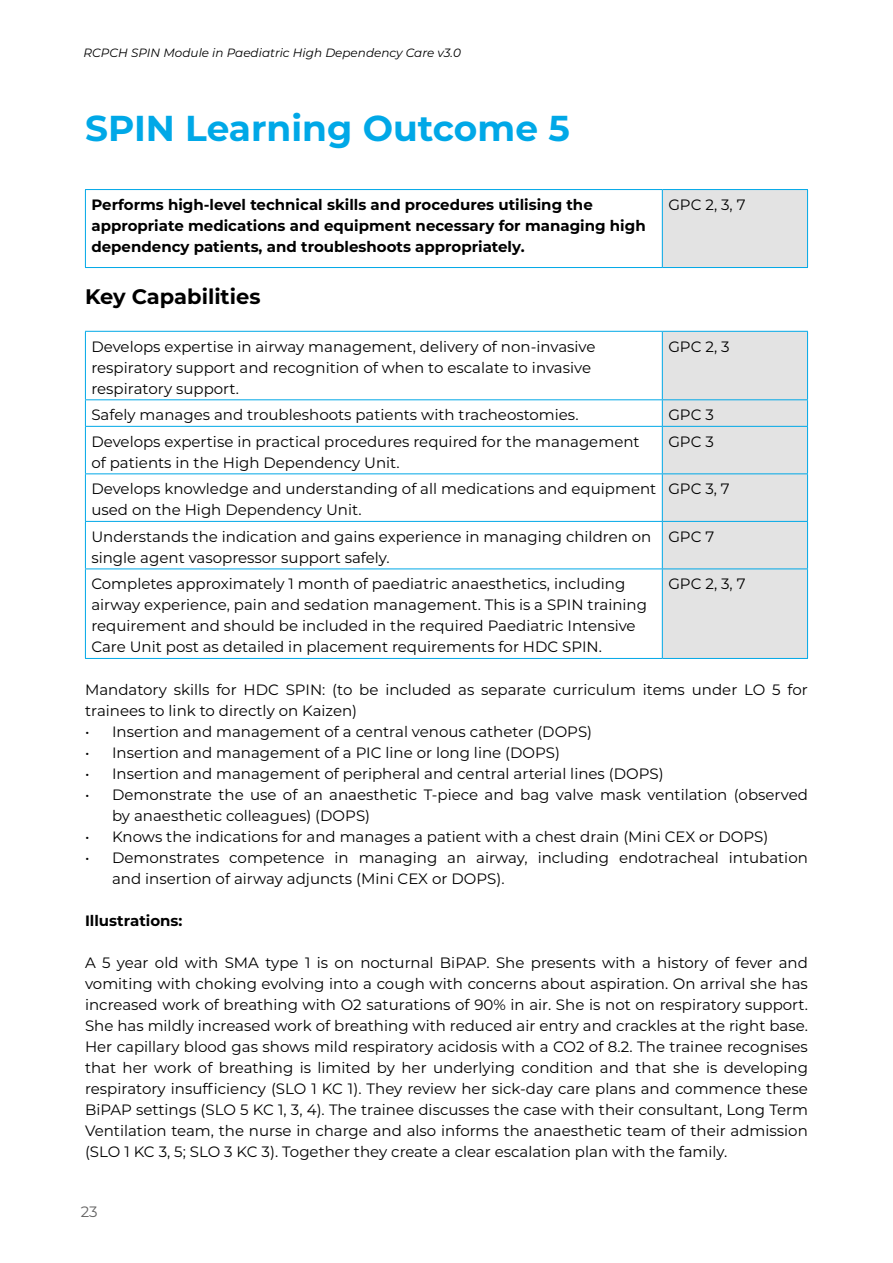
<style>
.page{position:relative;width:893px;height:1263px;background:#fff}
.page>*{position:absolute;margin:0;border:0;box-sizing:border-box;transform-origin:0 0}
.t1{font:700 36px "Montserrat";color:#00a8e7}
.t2{font:700 21px "Montserrat";color:#000}
.t3{font:15px/21px "Montserrat";color:#000}
.t4{font:700 15px/21px "Montserrat";color:#000}
.t5{font:15px "Montserrat";color:#646363}
.t6{font:italic 12px "Montserrat";color:#000}
</style>
<div class="page">
<div style="left:662px;top:190px;width:145px;height:77px;background:#e3e3e3"></div>
<hr style="left:85px;top:189px;width:577px;height:1px;background:#00a8e7">
<hr style="left:85px;top:190px;width:1px;height:77px;background:#00a8e7">
<hr style="left:662px;top:189px;width:146px;height:1px;background:#00a8e7">
<hr style="left:662px;top:190px;width:1px;height:77px;background:#00a8e7">
<hr style="left:807px;top:190px;width:1px;height:77px;background:#00a8e7">
<hr style="left:85px;top:267px;width:577px;height:1px;background:#00a8e7">
<hr style="left:662px;top:267px;width:146px;height:1px;background:#00a8e7">
<div style="left:663px;top:332px;width:144px;height:326px;background:#e3e3e3"></div>
<hr style="left:85px;top:331px;width:577px;height:1px;background:#00a8e7">
<hr style="left:85px;top:332px;width:1px;height:67px;background:#00a8e7">
<hr style="left:662px;top:331px;width:146px;height:1px;background:#00a8e7">
<hr style="left:662px;top:332px;width:1px;height:67px;background:#00a8e7">
<hr style="left:807px;top:332px;width:1px;height:67px;background:#00a8e7">
<hr style="left:85px;top:399px;width:577px;height:1px;background:#00a8e7">
<svg style="left:85px;top:400px;width:1px;height:26px"></svg>
<hr style="left:662px;top:399px;width:146px;height:1px;background:#00a8e7">
<svg style="left:662px;top:400px;width:1px;height:26px"></svg>
<svg style="left:807px;top:400px;width:1px;height:26px"></svg>
<hr style="left:85px;top:426px;width:577px;height:1px;background:#00a8e7">
<hr style="left:85px;top:427px;width:1px;height:46px;background:#00a8e7">
<hr style="left:662px;top:426px;width:146px;height:1px;background:#00a8e7">
<hr style="left:662px;top:427px;width:1px;height:46px;background:#00a8e7">
<hr style="left:807px;top:427px;width:1px;height:46px;background:#00a8e7">
<hr style="left:85px;top:473px;width:577px;height:1px;background:#00a8e7">
<hr style="left:85px;top:474px;width:1px;height:47px;background:#00a8e7">
<hr style="left:662px;top:473px;width:146px;height:1px;background:#00a8e7">
<hr style="left:662px;top:474px;width:1px;height:47px;background:#00a8e7">
<hr style="left:807px;top:474px;width:1px;height:47px;background:#00a8e7">
<hr style="left:85px;top:521px;width:577px;height:1px;background:#00a8e7">
<hr style="left:85px;top:522px;width:1px;height:46px;background:#00a8e7">
<hr style="left:662px;top:521px;width:146px;height:1px;background:#00a8e7">
<hr style="left:662px;top:522px;width:1px;height:46px;background:#00a8e7">
<hr style="left:807px;top:522px;width:1px;height:46px;background:#00a8e7">
<hr style="left:85px;top:568px;width:577px;height:1px;background:#00a8e7">
<hr style="left:85px;top:569px;width:1px;height:89px;background:#00a8e7">
<hr style="left:662px;top:568px;width:146px;height:1px;background:#00a8e7">
<hr style="left:662px;top:569px;width:1px;height:89px;background:#00a8e7">
<hr style="left:807px;top:569px;width:1px;height:89px;background:#00a8e7">
<hr style="left:85px;top:658px;width:577px;height:1px;background:#00a8e7">
<hr style="left:662px;top:658px;width:146px;height:1px;background:#00a8e7">
<p class="t6" style="left:84px;top:44px;width:379px">RCPCH SPIN Module in Paediatric High Dependency Care v3.0</p>
<h1 class="t1" style="left:85px;top:102px;width:486px">SPIN Learning Outcome 5</h1>
<p class="t4" style="left:91px;top:193px;width:556px">Performs high-level technical skills and procedures utilising the appropriate medications and equipment necessary for managing high dependency patients, and troubleshoots appropriately.</p>
<p class="t3" style="left:668px;top:194px;width:79px">GPC 2, 3, 7</p>
<h2 class="t2" style="left:85px;top:281px;width:177px">Key Capabilities</h2>
<p class="t3" style="left:91px;top:335px;width:506px">Develops expertise in airway management, delivery of non-invasive respiratory support and recognition of when to escalate to invasive respiratory support.</p>
<p class="t3" style="left:668px;top:335px;width:63px">GPC 2, 3</p>
<p class="t3" style="left:91px;top:404px;width:489px">Safely manages and troubleshoots patients with tracheostomies.</p>
<p class="t3" style="left:668px;top:404px;width:47px">GPC 3</p>
<p class="t3" style="left:91px;top:430px;width:550px">Develops expertise in practical procedures required for the management of patients in the High Dependency Unit.</p>
<p class="t3" style="left:668px;top:430px;width:47px">GPC 3</p>
<p class="t3" style="left:91px;top:478px;width:566px">Develops knowledge and understanding of all medications and equipment used on the High Dependency Unit.</p>
<p class="t3" style="left:668px;top:478px;width:63px">GPC 3, 7</p>
<p class="t3" style="left:91px;top:525px;width:561px">Understands the indication and gains experience in managing children on single agent vasopressor support safely.</p>
<p class="t3" style="left:668px;top:525px;width:47px">GPC 7</p>
<p class="t3" style="left:91px;top:573px;width:557px">Completes approximately 1 month of paediatric anaesthetics, including airway experience, pain and sedation management. This is a SPIN training requirement and should be included in the required Paediatric Intensive Care Unit post as detailed in placement requirements for HDC SPIN.</p>
<p class="t3" style="left:668px;top:573px;width:79px">GPC 2, 3, 7</p>
<p class="t3" style="left:85px;top:678px;width:724px">Mandatory skills for HDC SPIN: (to be included as separate curriculum items under LO 5 for trainees to link to directly on Kaizen)</p>
<p class="t3" style="left:85px;top:720px;width:509px">• Insertion and management of a central venous catheter (DOPS)</p>
<p class="t3" style="left:85px;top:741px;width:476px">• Insertion and management of a PIC line or long line (DOPS)</p>
<p class="t3" style="left:85px;top:762px;width:580px">• Insertion and management of peripheral and central arterial lines (DOPS)</p>
<p class="t3" style="left:112px;top:783px;width:697px;text-indent:-27px">• Demonstrate the use of an anaesthetic T-piece and bag valve mask ventilation (observed by anaesthetic colleagues) (DOPS)</p>
<p class="t3" style="left:85px;top:825px;width:685px">• Knows the indications for and manages a patient with a chest drain (Mini CEX or DOPS)</p>
<p class="t3" style="left:112px;top:846px;width:697px;text-indent:-27px">• Demonstrates competence in managing an airway, including endotracheal intubation and insertion of airway adjuncts (Mini CEX or DOPS).</p>
<p class="t4" style="left:85px;top:909px;width:99px">Illustrations:</p>
<p class="t3" style="left:85px;top:951px;width:724px;text-align:justify">A 5 year old with SMA type 1 is on nocturnal BiPAP. She presents with a history of fever and vomiting with choking evolving into a cough with concerns about aspiration. On arrival she has increased work of breathing with O2 saturations of 90% in air. She is not on respiratory support.<br>She has mildly increased work of breathing with reduced air entry and crackles at the right base.<br>Her capillary blood gas shows mild respiratory acidosis with a CO2 of 8.2. The trainee recognises that her work of breathing is limited by her underlying condition and that she is developing respiratory insufficiency (SLO 1 KC 1). They review her sick-day care plans and commence these BiPAP settings (SLO 5 KC 1, 3, 4). The trainee discusses the case with their consultant, Long Term Ventilation team, the nurse in charge and also informs the anaesthetic team of their admission (SLO 1 KC 3, 5; SLO 3 KC 3). Together they create a clear escalation plan with the family.</p>
<p class="t5" style="left:81px;top:1201px;width:18px">23</p>
</div>
